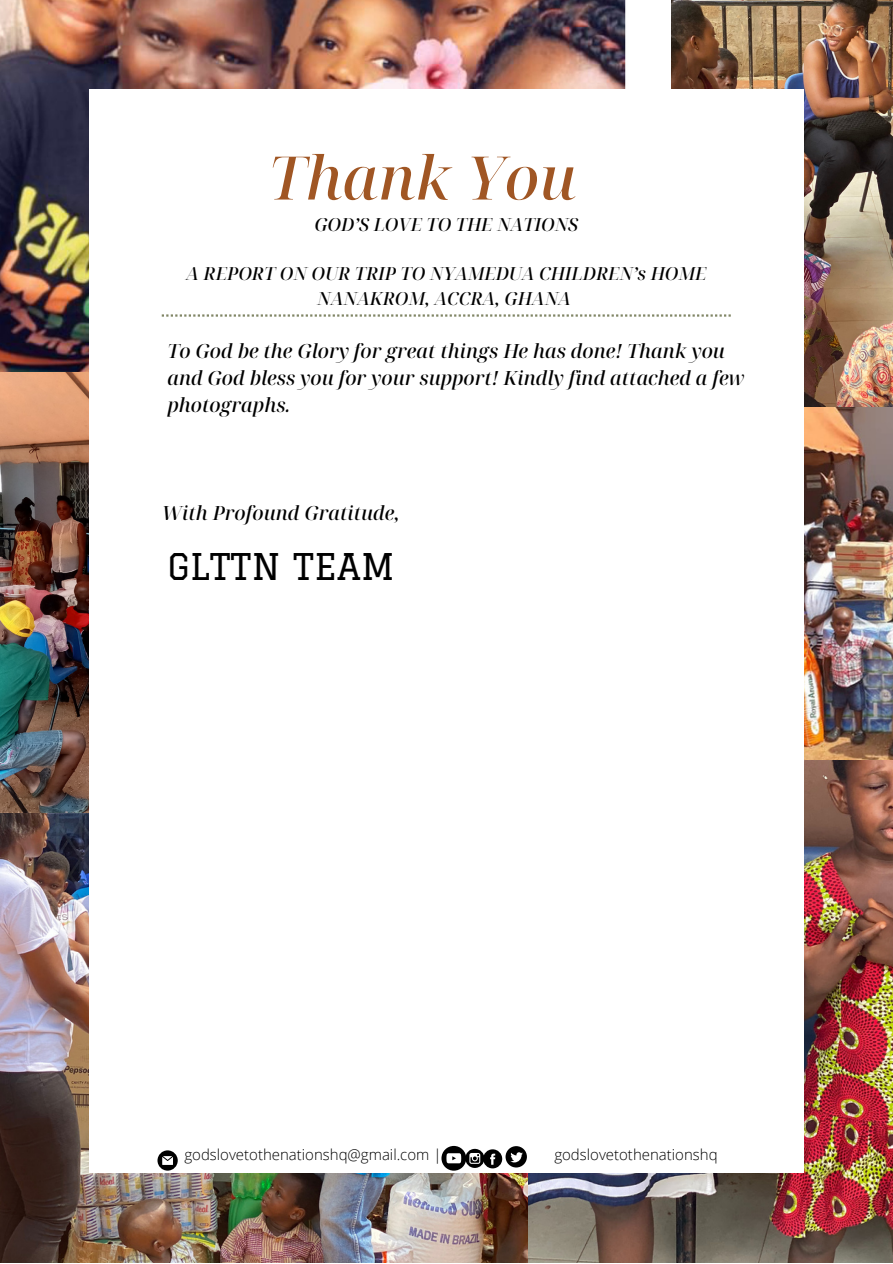
<style>
.page{position:relative;width:893px;height:1264px;background:#fff}
.page>*{position:absolute;margin:0;border:0;box-sizing:border-box;transform-origin:0 0}
.t1{font:italic 500 60px "Noto Serif Display";color:#a05624}
.t2{font:36px "Graduate";color:#000}
.t3{font:italic 500 19.5px/27px "Noto Serif Display";color:#000}
.t4{font:italic 500 18px/24.8px "Noto Serif Display";color:#000;text-align:center}
.t5{font:300 15px "Open Sans";color:#000}
</style>
<div class="page">
<img style="left:804px;top:406px;width:88px;height:354px">
<img style="left:671px;top:0;width:221px;height:406px">
<img style="left:0;top:0;width:626px;height:372px">
<img style="left:527px;top:760px;width:365px;height:502px">
<img style="left:0;top:372px;width:89px;height:441px">
<img style="left:0;top:813px;width:527px;height:449px">
<div style="left:89px;top:89px;width:714px;height:1083px;background:#fff"></div>
<svg style="left:162px;top:314px;width:568px;height:3px"></svg>
<svg style="left:157px;top:1150px;width:21px;height:20px"></svg>
<svg style="left:441px;top:1145px;width:86px;height:25px"></svg>
<h1 class="t1" style="left:268px;top:135px;width:310px">Thank You</h1>
<p class="t4" style="left:314px;top:211px;width:265px">GOD’S LOVE TO THE NATIONS</p>
<p class="t4" style="left:186px;top:260px;width:521px">A REPORT ON OUR TRIP TO NYAMEDUA CHILDREN’s HOME<br>NANAKROM, ACCRA, GHANA</p>
<p class="t3" style="left:167px;top:337px;width:578px">To God be the Glory for great things He has done! Thank you and God bless you for your support! Kindly find attached a few photographs.</p>
<p class="t3" style="left:162px;top:499px;width:239px">With Profound Gratitude,</p>
<h2 class="t2" style="left:167px;top:546px;width:229px">GLTTN TEAM</h2>
<p class="t5" style="left:184px;top:1144px;width:258px">godslovetothenationshq@gmail.com |</p>
<p class="t5" style="left:554px;top:1144px;width:165px">godslovetothenationshq</p>
</div>
